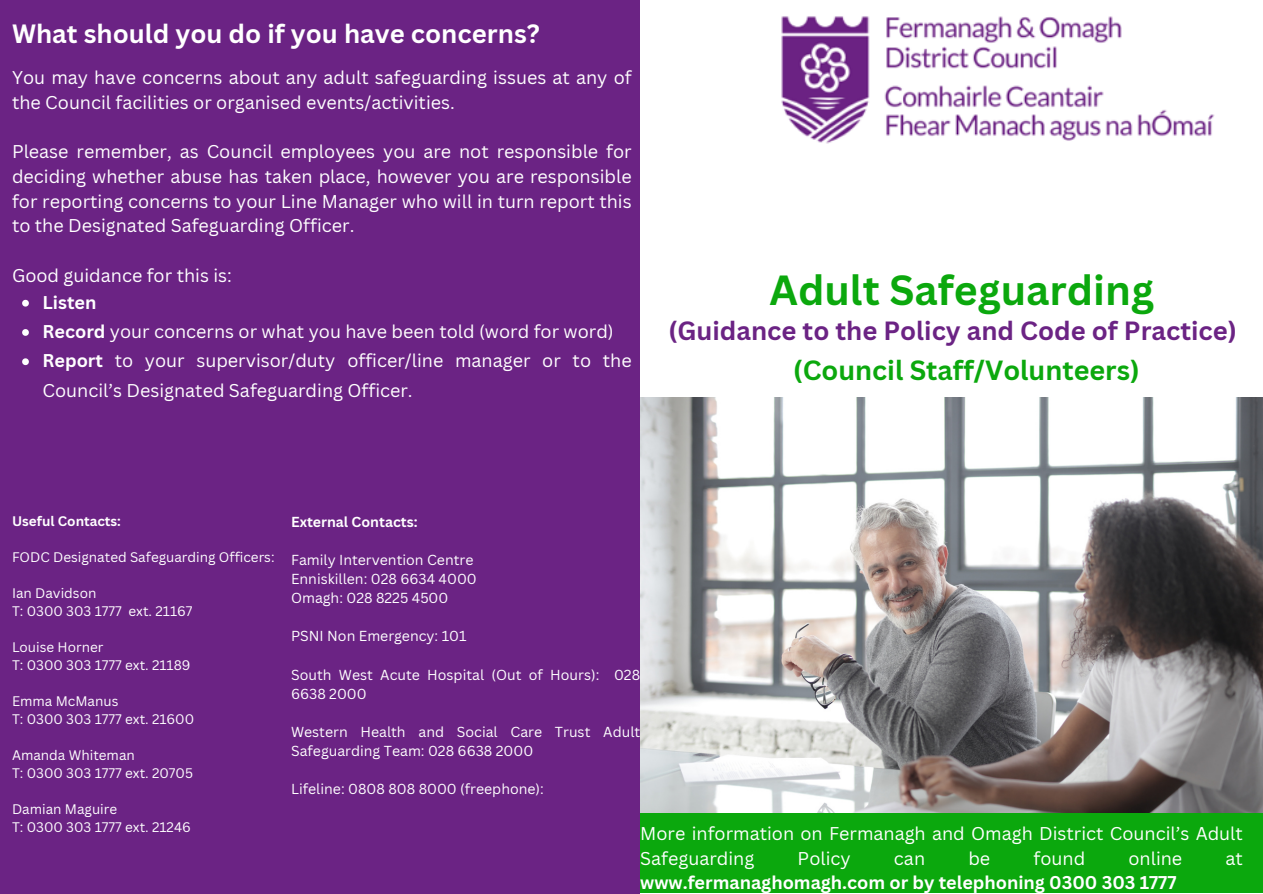
<style>
.page{position:relative;width:1263px;height:894px;background:#fff}
.page>*{position:absolute;margin:0;border:0;box-sizing:border-box;transform-origin:0 0}
.t1{font:700 40.95px "Canva Sans";color:#0ba80d}
.t2{font:700 27px "Canva Sans";color:#0ba80d}
.t3{font:700 25.8px "Canva Sans";color:#fff}
.t4{font:700 25.65px "Canva Sans";color:#6b2384}
.t5{font:18px/24.8px "Canva Sans";color:#fff}
.t6{font:700 18px "Canva Sans";color:#fff}
.t7{font:14.1px/19px "Canva Sans";color:#fff}
.t8{font:700 14.1px "Canva Sans";color:#fff}
.t9{font:13.5px "Canva Sans";color:#fff}
.t10{font:700 13.5px "Canva Sans";color:#fff}
.s1{font-weight:700}
</style>
<div class="page">
<div style="left:0;top:0;width:1263px;height:893px;background:#6b2384"></div>
<div style="left:640px;top:0;width:622px;height:893px;background:#fff"></div>
<img style="left:781px;top:16px;width:434px;height:128px">
<div style="left:640px;top:812px;width:622px;height:80px;background:#0ba80d"></div>
<img style="left:640px;top:397px;width:622px;height:415px">
<svg style="left:22px;top:300px;width:7px;height:6px"></svg>
<svg style="left:22px;top:329px;width:7px;height:7px"></svg>
<svg style="left:22px;top:358px;width:7px;height:7px"></svg>
<p class="t3" style="left:12px;top:15px;width:529px">What should you do if you have concerns?</p>
<p class="t5" style="left:12px;top:64px;width:621px">You may have concerns about any adult safeguarding issues at any of the Council facilities or organised events/activities.</p>
<p class="t5" style="left:12px;top:139px;width:621px;text-align:justify">Please remember, as Council employees you are not responsible for deciding whether abuse has taken place, however you are responsible for reporting concerns to your Line Manager who will in turn report this to the Designated Safeguarding Officer.</p>
<p class="t5" style="left:12px;top:262px;width:221px">Good guidance for this is:</p>
<p class="t6" style="left:43px;top:289px;width:55px">Listen</p>
<p class="t5" style="left:43px;top:318px;width:573px"><span class="s1">Record</span> your concerns or what you have been told (word for word)</p>
<p class="t5" style="left:43px;top:345px;width:591px;line-height:29.2px"><span class="s1">Report</span> to your supervisor/duty officer/line manager or to the<br>Council’s Designated Safeguarding Officer.</p>
<p class="t1" style="left:769px;top:261px;width:386px">Adult Safeguarding</p>
<p class="t4" style="left:668px;top:312px;width:570px">(Guidance to the Policy and Code of Practice)</p>
<p class="t2" style="left:793px;top:351px;width:348px">(Council Staff/Volunteers)</p>
<p class="t10" style="left:12px;top:511px;width:110px">Useful Contacts:</p>
<p class="t9" style="left:12px;top:547px;width:264px">FODC Designated Safeguarding Officers:</p>
<p class="t9" style="left:12px;top:583px;width:86px">Ian Davidson</p>
<p class="t9" style="left:12px;top:601px;width:182px">T: 0300 303 1777 ext. 21167</p>
<p class="t9" style="left:12px;top:637px;width:93px">Louise Horner</p>
<p class="t9" style="left:12px;top:655px;width:180px">T: 0300 303 1777 ext. 21189</p>
<p class="t9" style="left:12px;top:691px;width:108px">Emma McManus</p>
<p class="t9" style="left:12px;top:709px;width:184px">T: 0300 303 1777 ext. 21600</p>
<p class="t9" style="left:12px;top:745px;width:124px">Amanda Whiteman</p>
<p class="t9" style="left:12px;top:763px;width:182px">T: 0300 303 1777 ext. 20705</p>
<p class="t9" style="left:12px;top:799px;width:107px">Damian Maguire</p>
<p class="t9" style="left:12px;top:817px;width:180px">T: 0300 303 1777 ext. 21246</p>
<p class="t8" style="left:291px;top:511px;width:128px">External Contacts:</p>
<p class="t7" style="left:291px;top:549px;width:184px">Family Intervention Centre</p>
<p class="t7" style="left:291px;top:568px;width:187px">Enniskillen: 028 6634 4000</p>
<p class="t7" style="left:291px;top:588px;width:159px">Omagh: 028 8225 4500</p>
<p class="t7" style="left:291px;top:626px;width:177px">PSNI Non Emergency: 101</p>
<p class="t7" style="left:291px;top:664px;width:351px">South West Acute Hospital (Out of Hours): 028<br>6638 2000</p>
<p class="t7" style="left:291px;top:721px;width:351px">Western Health and Social Care Trust Adult<br>Safeguarding Team: 028 6638 2000</p>
<p class="t7" style="left:291px;top:779px;width:254px">Lifeline: 0808 808 8000 (freephone):</p>
<p class="t5" style="left:640px;top:820px;width:604px">More information on Fermanagh and Omagh District Council’s Adult<br>Safeguarding</p>
<p class="t5" style="left:798px;top:845px;width:55px">Policy</p>
<p class="t5" style="left:894px;top:845px;width:33px">can</p>
<p class="t5" style="left:968px;top:845px;width:23px">be</p>
<p class="t5" style="left:1033px;top:845px;width:53px">found</p>
<p class="t5" style="left:1128px;top:845px;width:55px">online</p>
<p class="t5" style="left:1225px;top:845px;width:19px">at</p>
<p class="t6" style="left:640px;top:869px;width:538px">www.fermanaghomagh.com or by telephoning 0300 303 1777</p>
</div>
